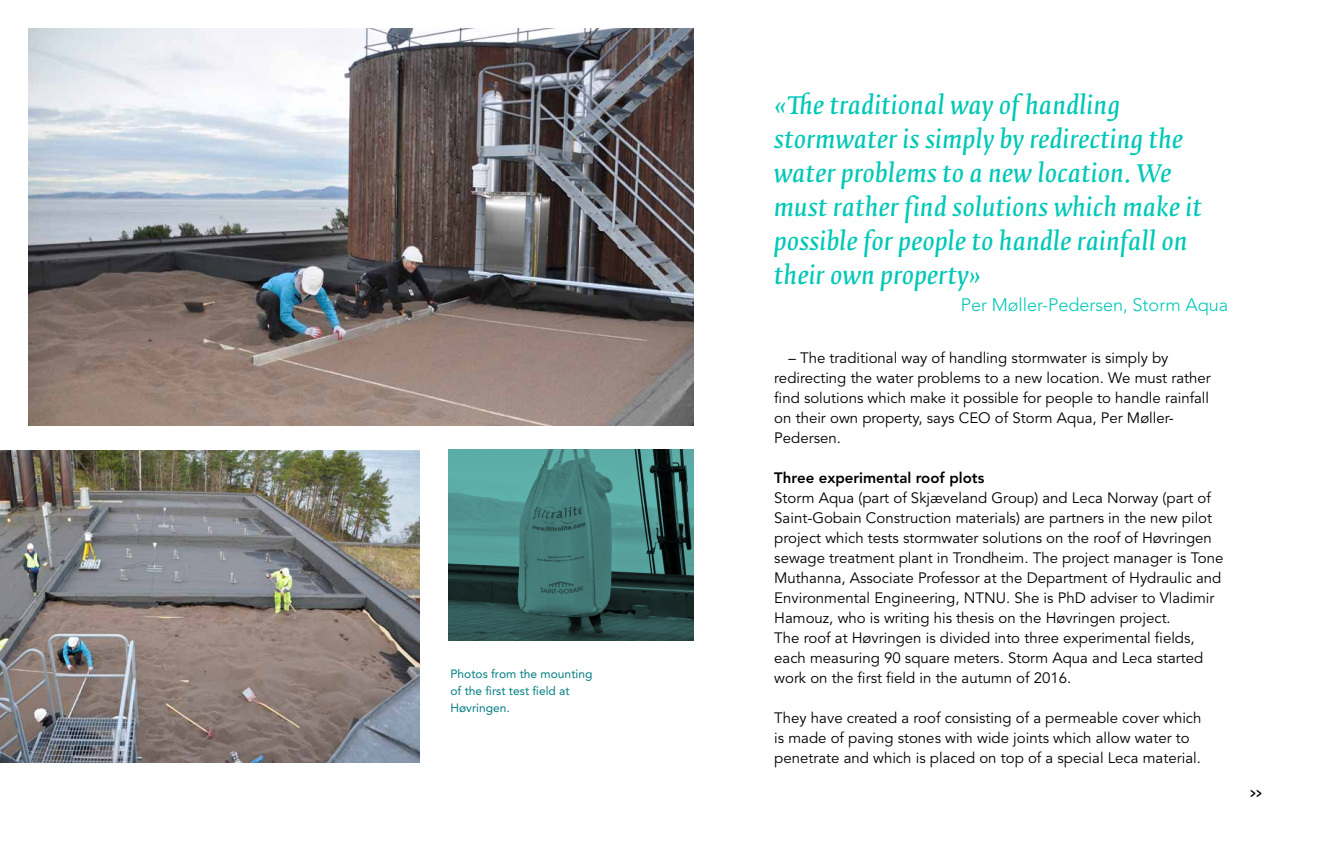
<style>
.page{position:relative;width:1333px;height:842px;background:#fff}
.page>*{position:absolute;margin:0;border:0;box-sizing:border-box;transform-origin:0 0}
.t1{font:italic 24px/34px "Fedra Serif B Pro";letter-spacing:.02em;color:#00c8b6}
.t2{font:300 18px "Avenir";color:#00c8b6}
.t3{font:15px/20px "Avenir";color:#000}
.t4{font:800 15px "Avenir";color:#000}
.t5{font:800 15px "Avenir";color:#000;scale:.6 1}
.t6{font:12px/17px "Avenir";color:#007d82}
</style>
<div class="page">
<img style="left:28px;top:28px;width:665px;height:397px">
<img style="left:0;top:451px;width:420px;height:312px">
<svg style="left:448px;top:449px;width:245px;height:192px;background:#3c6f6c"></svg>
<p class="t6" style="left:450px;top:665px;width:143px">Photos from the mounting of the first test field at<br>Høvringen.</p>
<h1 class="t1" style="left:774px;top:88px;width:429px">«The traditional way of handling stormwater is simply by redirecting the water problems to a new location. We must rather find solutions which make it possible for people to handle rainfall on their own property»</h1>
<p class="t2" style="left:960px;top:295px;width:269px">Per Møller-Pedersen, Storm Aqua</p>
<p class="t3" style="left:774px;top:348px;width:438px;text-indent:14px">– The traditional way of handling stormwater is simply by redirecting the water problems to a new location. We must rather find solutions which make it possible for people to handle rainfall on their own property, says CEO of Storm Aqua, Per Møller-Pedersen.</p>
<p class="t4" style="left:774px;top:469px;width:211px">Three experimental roof plots</p>
<p class="t3" style="left:774px;top:488px;width:450px">Storm Aqua (part of Skjæveland Group) and Leca Norway (part of Saint-Gobain Construction materials) are partners in the new pilot project which tests stormwater solutions on the roof of Høvringen sewage treatment plant in Trondheim. The project manager is Tone Muthanna, Associate Professor at the Department of Hydraulic and Environmental Engineering, NTNU. She is PhD adviser to Vladimir Hamouz, who is writing his thesis on the Høvringen project.<br>The roof at Høvringen is divided into three experimental fields, each measuring 90 square meters. Storm Aqua and Leca started work on the first field in the autumn of 2016.</p>
<p class="t3" style="left:774px;top:708px;width:429px">They have created a roof consisting of a permeable cover which is made of paving stones with wide joints which allow water to penetrate and which is placed on top of a special Leca material.</p>
<p class="t5" style="left:1250px;top:783px;width:21px">&gt;&gt;</p>
</div>
